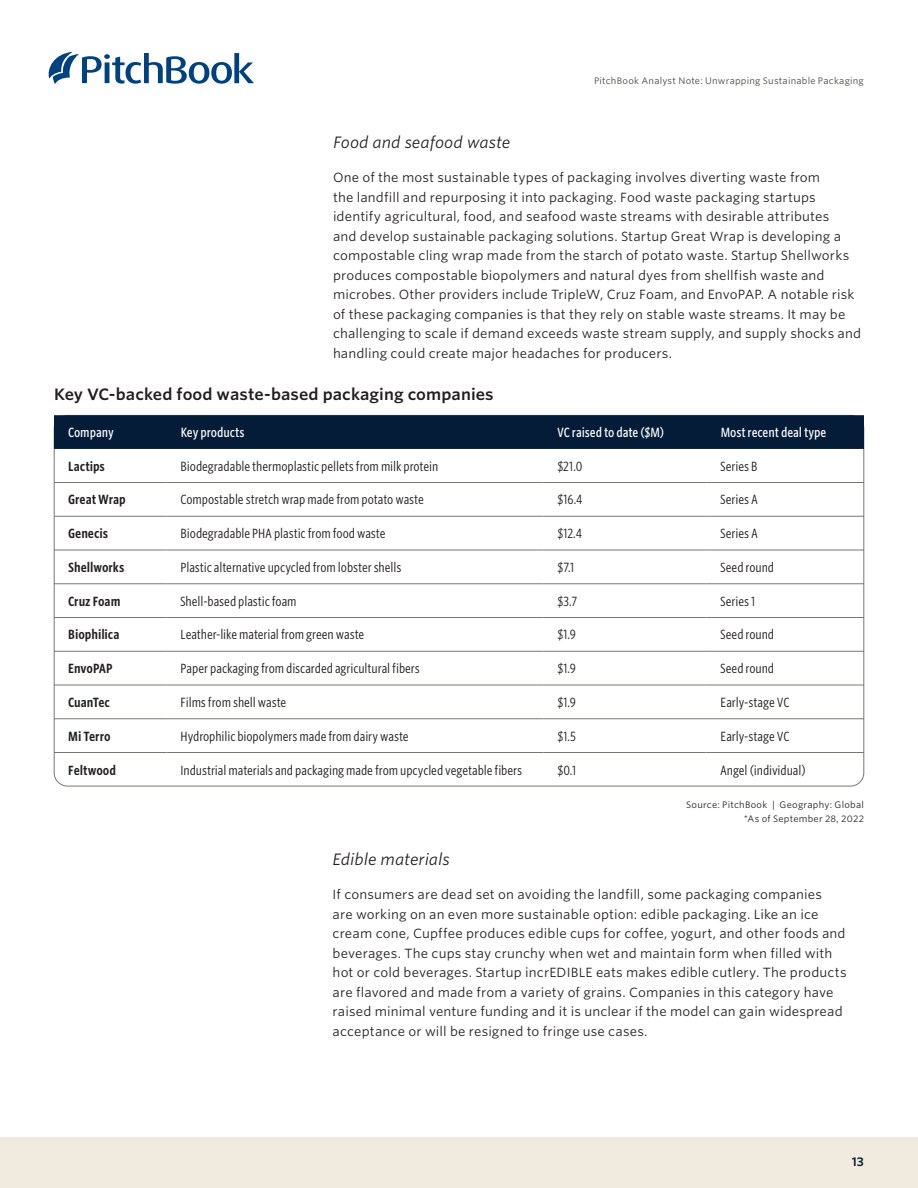
<style>
.page{position:relative;width:918px;height:1188px;background:#fff}
.page>*{position:absolute;margin:0;border:0;box-sizing:border-box;transform-origin:0 0}
.AN_Chart_table_title{font:600 15.75px "Whitney S Sm";letter-spacing:.005em;color:#231f20}
.AN_Subsection_I{font:italic 15.75px "Whitney S Sm";color:#231f20}
.AN_Body_copy{font:12.75px/19.5px "Whitney S Sm";letter-spacing:.01em;color:#231f20}
.AN_Table_text{font:12.75px "Whitney Cond S Sm";letter-spacing:-.005em;color:#231f20}
.AN_Table_text-2{font:600 12.75px "Whitney Cond S Sm";letter-spacing:-.005em;color:#231f20}
.AN_Table_header{font:500 12.75px "Whitney Cond S Sm";letter-spacing:-.005em;color:#fff}
.t1{font:600 12px "Whitney S Sm";color:#051c38}
.AN_Source_tag{font:9px "Whitney S Sm";letter-spacing:.025em;color:#231f20}
.t2{font:9px "Whitney S Sm";letter-spacing:.025em;color:#484643}
</style>
<div class="page">
<svg style="left:49px;top:52px;width:205px;height:32px"></svg>
<div style="left:0;top:1137px;width:918px;height:51px;background:#f0ebde"></div>
<div style="left:54px;top:415px;width:810px;height:34px;background:#051c38"></div>
<hr style="left:54px;top:482px;width:112px;height:1px;background:#78766f">
<hr style="left:166px;top:482px;width:377px;height:1px;background:#78766f">
<hr style="left:543px;top:482px;width:163px;height:1px;background:#78766f">
<hr style="left:706px;top:482px;width:158px;height:1px;background:#78766f">
<hr style="left:54px;top:516px;width:112px;height:1px;background:#78766f">
<hr style="left:166px;top:516px;width:377px;height:1px;background:#78766f">
<hr style="left:543px;top:516px;width:163px;height:1px;background:#78766f">
<hr style="left:706px;top:516px;width:158px;height:1px;background:#78766f">
<hr style="left:54px;top:550px;width:112px;height:1px;background:#78766f">
<hr style="left:166px;top:550px;width:377px;height:1px;background:#78766f">
<hr style="left:543px;top:550px;width:163px;height:1px;background:#78766f">
<hr style="left:706px;top:550px;width:158px;height:1px;background:#78766f">
<hr style="left:54px;top:584px;width:112px;height:1px;background:#78766f">
<hr style="left:166px;top:584px;width:377px;height:1px;background:#78766f">
<hr style="left:543px;top:584px;width:163px;height:1px;background:#78766f">
<hr style="left:706px;top:584px;width:158px;height:1px;background:#78766f">
<hr style="left:54px;top:617px;width:112px;height:1px;background:#78766f">
<hr style="left:166px;top:617px;width:377px;height:1px;background:#78766f">
<hr style="left:543px;top:617px;width:163px;height:1px;background:#78766f">
<hr style="left:706px;top:617px;width:158px;height:1px;background:#78766f">
<hr style="left:54px;top:651px;width:112px;height:1px;background:#78766f">
<hr style="left:166px;top:651px;width:377px;height:1px;background:#78766f">
<hr style="left:543px;top:651px;width:163px;height:1px;background:#78766f">
<hr style="left:706px;top:651px;width:158px;height:1px;background:#78766f">
<hr style="left:54px;top:685px;width:112px;height:1px;background:#78766f">
<hr style="left:166px;top:685px;width:377px;height:1px;background:#78766f">
<hr style="left:543px;top:685px;width:163px;height:1px;background:#78766f">
<hr style="left:706px;top:685px;width:158px;height:1px;background:#78766f">
<hr style="left:54px;top:719px;width:112px;height:1px;background:#78766f">
<hr style="left:166px;top:719px;width:377px;height:1px;background:#78766f">
<hr style="left:543px;top:719px;width:163px;height:1px;background:#78766f">
<hr style="left:706px;top:719px;width:158px;height:1px;background:#78766f">
<hr style="left:54px;top:752px;width:112px;height:1px;background:#78766f">
<hr style="left:166px;top:752px;width:377px;height:1px;background:#78766f">
<hr style="left:543px;top:752px;width:163px;height:1px;background:#78766f">
<hr style="left:706px;top:752px;width:158px;height:1px;background:#78766f">
<p class="t2" style="left:594px;top:75px;width:271px">PitchBook Analyst Note: Unwrapping Sustainable Packaging</p>
<p class="AN_Subsection_I" style="left:333px;top:131px;width:179px">Food and seafood waste</p>
<p class="AN_Body_copy" style="left:333px;top:167px;width:530px">One of the most sustainable types of packaging involves diverting waste from<br>the landfill and repurposing it into packaging. Food waste packaging startups identify agricultural, food, and seafood waste streams with desirable attributes<br>and develop sustainable packaging solutions. Startup Great Wrap is developing a compostable cling wrap made from the starch of potato waste. Startup Shellworks produces compostable biopolymers and natural dyes from shellfish waste and microbes. Other providers include TripleW, Cruz Foam, and EnvoPAP. A notable risk of these packaging companies is that they rely on stable waste streams. It may be challenging to scale if demand exceeds waste stream supply, and supply shocks and handling could create major headaches for producers.</p>
<p class="AN_Chart_table_title" style="left:54px;top:383px;width:441px">Key VC-backed food waste-based packaging companies</p>
<p class="AN_Table_header" style="left:68px;top:424px;width:47px">Company</p>
<p class="AN_Table_header" style="left:181px;top:424px;width:65px">Key products</p>
<p class="AN_Table_header" style="left:557px;top:424px;width:109px">VC raised to date ($M)</p>
<p class="AN_Table_header" style="left:721px;top:424px;width:107px">Most recent deal type</p>
<p class="AN_Table_text-2" style="left:68px;top:457px;width:38px">Lactips</p>
<p class="AN_Table_text" style="left:181px;top:458px;width:259px">Biodegradable thermoplastic pellets from milk protein</p>
<p class="AN_Table_text" style="left:557px;top:458px;width:27px">$21.0</p>
<p class="AN_Table_text" style="left:720px;top:458px;width:39px">Series B</p>
<p class="AN_Table_text-2" style="left:68px;top:491px;width:59px">Great Wrap</p>
<p class="AN_Table_text" style="left:180px;top:491px;width:245px">Compostable stretch wrap made from potato waste</p>
<p class="AN_Table_text" style="left:557px;top:491px;width:27px">$16.4</p>
<p class="AN_Table_text" style="left:720px;top:491px;width:39px">Series A</p>
<p class="AN_Table_text-2" style="left:68px;top:525px;width:42px">Genecis</p>
<p class="AN_Table_text" style="left:181px;top:525px;width:206px">Biodegradable PHA plastic from food waste</p>
<p class="AN_Table_text" style="left:557px;top:525px;width:26px">$12.4</p>
<p class="AN_Table_text" style="left:720px;top:525px;width:39px">Series A</p>
<p class="AN_Table_text-2" style="left:68px;top:559px;width:58px">Shellworks</p>
<p class="AN_Table_text" style="left:181px;top:559px;width:222px">Plastic alternative upcycled from lobster shells</p>
<p class="AN_Table_text" style="left:557px;top:559px;width:19px">$7.1</p>
<p class="AN_Table_text" style="left:720px;top:559px;width:56px">Seed round</p>
<p class="AN_Table_text-2" style="left:68px;top:592px;width:54px">Cruz Foam</p>
<p class="AN_Table_text" style="left:180px;top:593px;width:118px">Shell-based plastic foam</p>
<p class="AN_Table_text" style="left:557px;top:593px;width:21px">$3.7</p>
<p class="AN_Table_text" style="left:720px;top:593px;width:37px">Series 1</p>
<p class="AN_Table_text-2" style="left:68px;top:626px;width:53px">Biophilica</p>
<p class="AN_Table_text" style="left:181px;top:626px;width:185px">Leather-like material from green waste</p>
<p class="AN_Table_text" style="left:557px;top:626px;width:20px">$1.9</p>
<p class="AN_Table_text" style="left:720px;top:626px;width:56px">Seed round</p>
<p class="AN_Table_text-2" style="left:68px;top:660px;width:46px">EnvoPAP</p>
<p class="AN_Table_text" style="left:181px;top:660px;width:241px">Paper packaging from discarded agricultural fibers</p>
<p class="AN_Table_text" style="left:557px;top:660px;width:20px">$1.9</p>
<p class="AN_Table_text" style="left:720px;top:660px;width:56px">Seed round</p>
<p class="AN_Table_text-2" style="left:68px;top:694px;width:43px">CuanTec</p>
<p class="AN_Table_text" style="left:181px;top:694px;width:107px">Films from shell waste</p>
<p class="AN_Table_text" style="left:557px;top:694px;width:20px">$1.9</p>
<p class="AN_Table_text" style="left:721px;top:694px;width:70px">Early-stage VC</p>
<p class="AN_Table_text-2" style="left:68px;top:727px;width:44px">Mi Terro</p>
<p class="AN_Table_text" style="left:181px;top:728px;width:229px">Hydrophilic biopolymers made from dairy waste</p>
<p class="AN_Table_text" style="left:557px;top:728px;width:20px">$1.5</p>
<p class="AN_Table_text" style="left:721px;top:728px;width:70px">Early-stage VC</p>
<p class="AN_Table_text-2" style="left:68px;top:761px;width:49px">Feltwood</p>
<p class="AN_Table_text" style="left:181px;top:762px;width:343px">Industrial materials and packaging made from upcycled vegetable fibers</p>
<p class="AN_Table_text" style="left:557px;top:762px;width:20px">$0.1</p>
<p class="AN_Table_text" style="left:720px;top:762px;width:87px">Angel (individual)</p>
<p class="AN_Source_tag" style="left:686px;top:799px;width:179px">Source: PitchBook | Geography: Global</p>
<p class="AN_Source_tag" style="left:744px;top:812px;width:122px">*As of September 28, 2022</p>
<p class="AN_Subsection_I" style="left:333px;top:848px;width:119px">Edible materials</p>
<p class="AN_Body_copy" style="left:333px;top:884px;width:516px">If consumers are dead set on avoiding the landfill, some packaging companies<br>are working on an even more sustainable option: edible packaging. Like an ice cream cone, Cupffee produces edible cups for coffee, yogurt, and other foods and beverages. The cups stay crunchy when wet and maintain form when filled with hot or cold beverages. Startup incrEDIBLE eats makes edible cutlery. The products are flavored and made from a variety of grains. Companies in this category have raised minimal venture funding and it is unclear if the model can gain widespread acceptance or will be resigned to fringe use cases.</p>
<p class="t1" style="left:852px;top:1153px;width:14px">13</p>
</div>
